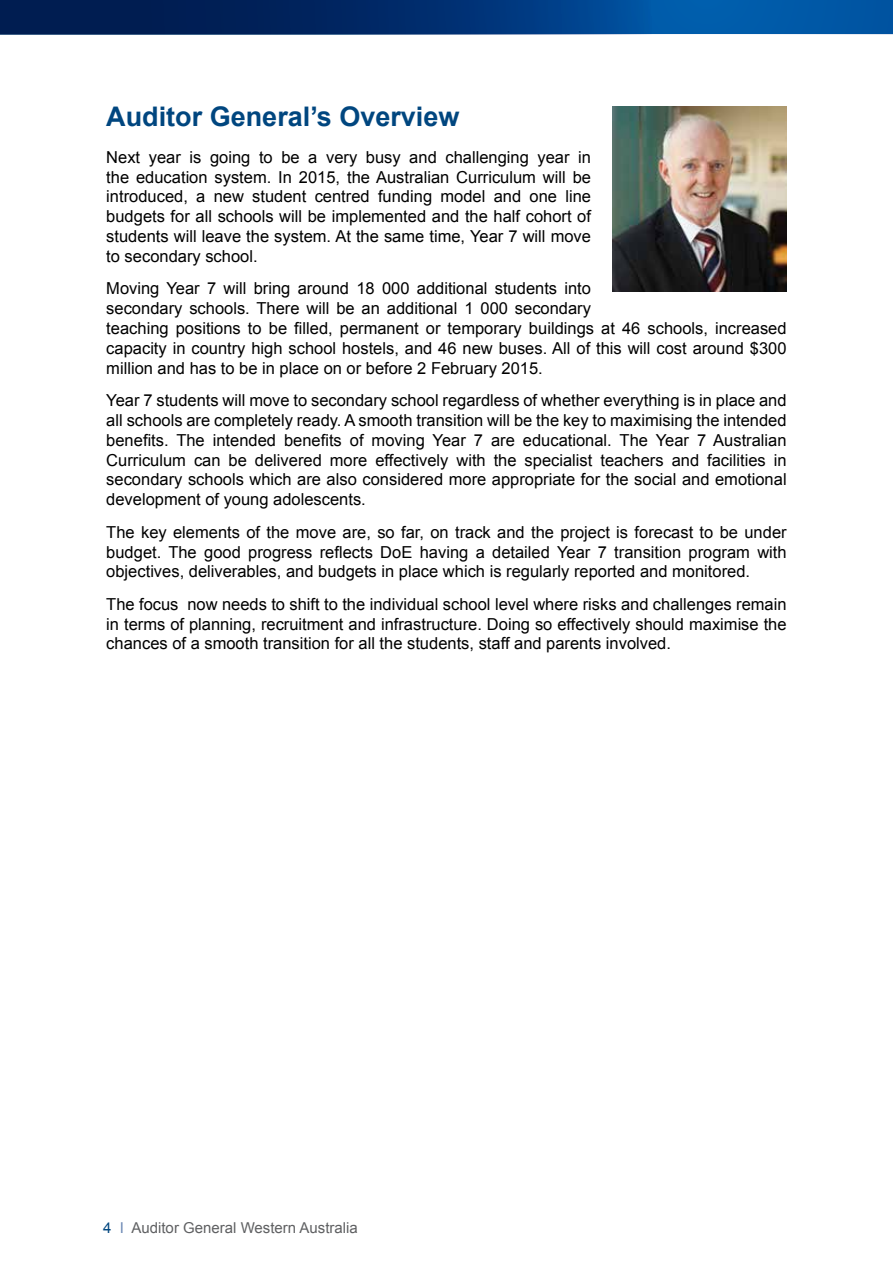
<style>
.page{position:relative;width:893px;height:1263px;background:#fff}
.page>*{position:absolute;margin:0;border:0;box-sizing:border-box;transform-origin:0 0}
.t1{font:700 27px "Arial";color:#00467f}
.t2{font:16.5px/19.8px "Arial";color:#000;text-align:justify}
.t3{font:15px "Arial";color:#5f6062}
.s1{color:#00467f}
.s2{color:#6c89b4}
</style>
<div class="page">
<svg style="left:0;top:0;width:892px;height:34px"></svg>
<hr style="left:892px;top:0;width:1px;height:34px;background:#00467f">
<img style="left:612px;top:106px;width:175px;height:185px">
<h1 class="t1" style="left:106px;top:98px;width:355px">Auditor General’s Overview</h1>
<p class="t2" style="left:106px;top:147px;width:486px">Next year is going to be a very busy and challenging year in the education system. In 2015, the Australian Curriculum will be introduced, a new student centred funding model and one line budgets for all schools will be implemented and the half cohort of students will leave the system. At the same time, Year 7 will move to secondary school.</p>
<p class="t2" style="left:106px;top:279px;width:682px;text-align:left">Moving Year 7 will bring around 18 000 additional students into<br>secondary schools. There will be an additional 1 000 secondary<br>teaching positions to be filled, permanent or temporary buildings at 46 schools, increased capacity in country high school hostels, and 46 new buses. All of this will cost around $300 million and has to be in place on or before 2 February 2015.</p>
<p class="t2" style="left:106px;top:391px;width:682px">Year 7 students will move to secondary school regardless of whether everything is in place and all schools are completely ready. A smooth transition will be the key to maximising the intended benefits. The intended benefits of moving Year 7 are educational. The Year 7 Australian Curriculum can be delivered more effectively with the specialist teachers and facilities in secondary schools which are also considered more appropriate for the social and emotional development of young adolescents.</p>
<p class="t2" style="left:106px;top:522px;width:682px">The key elements of the move are, so far, on track and the project is forecast to be under budget. The good progress reflects DoE having a detailed Year 7 transition program with objectives, deliverables, and budgets in place which is regularly reported and monitored.</p>
<p class="t2" style="left:106px;top:594px;width:682px">The focus now needs to shift to the individual school level where risks and challenges remain in terms of planning, recruitment and infrastructure. Doing so effectively should maximise the chances of a smooth transition for all the students, staff and parents involved.</p>
<p class="t3" style="left:103px;top:1218px;width:256px"><span class="s1">4</span> <span class="s2">I</span> Auditor General Western Australia</p>
</div>
